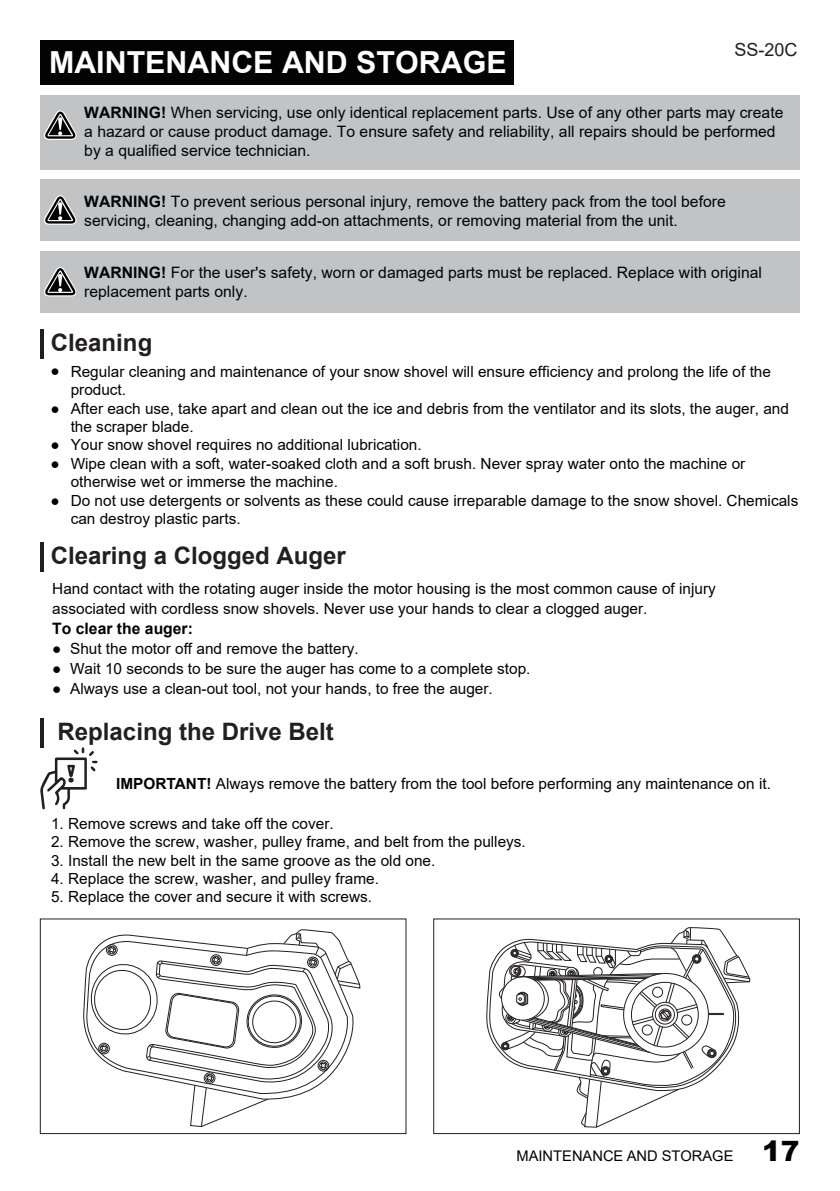
<style>
.page{position:relative;width:840px;height:1191px;background:#fff}
.page>*{position:absolute;margin:0;border:0;box-sizing:border-box;transform-origin:0 0}
.t1{font:700 30.4px "Arial";color:#fff}
.t2{font:700 24px "Arial";color:#231f20}
.t3{font:18px "Arial";color:#231f20}
.t4{font:15.8px/18.8px "Arial";color:#030303}
.t5{font:700 15.8px "Arial";color:#030303}
.t6{font:15.4px/18.4px "Arial";color:#030303}
.t7{font:14.6px "Arial";color:#030303}
.s1{font-weight:700}
.s2{font-weight:900;font-size:28px}
</style>
<div class="page">
<div style="left:40px;top:40px;width:473px;height:45px;background:#030303"></div>
<hr style="left:40px;top:718px;width:4px;height:29px;background:#231f20">
<hr style="left:40px;top:329px;width:4px;height:29px;background:#231f20">
<hr style="left:40px;top:542px;width:4px;height:29px;background:#231f20">
<svg style="left:40px;top:747px;width:58px;height:62px"></svg>
<div style="left:41px;top:95px;width:758px;height:74px;background:#c2c3c5"></div>
<svg style="left:44px;top:110px;width:33px;height:30px"></svg>
<div style="left:41px;top:180px;width:758px;height:61px;background:#c2c3c5"></div>
<svg style="left:44px;top:195px;width:33px;height:30px"></svg>
<div style="left:41px;top:251px;width:758px;height:62px;background:#c2c3c5"></div>
<svg style="left:44px;top:267px;width:33px;height:29px"></svg>
<div style="left:40px;top:918px;width:366px;height:216px;border:1px solid #231f20"></div>
<div style="left:433px;top:918px;width:366px;height:216px;border:1px solid #231f20"></div>
<svg style="left:87px;top:929px;width:273px;height:198px"></svg>
<svg style="left:486px;top:927px;width:264px;height:200px"></svg>
<h1 class="t1" style="left:49px;top:41px;width:459px">MAINTENANCE AND STORAGE</h1>
<p class="t3" style="left:734px;top:37px;width:65px">SS-20C</p>
<p class="t4" style="left:84px;top:103px;width:700px"><span class="s1">WARNING!</span> When servicing, use only identical replacement parts. Use of any other parts may create a hazard or cause product damage. To ensure safety and reliability, all repairs should be performed by a qualified service technician.</p>
<p class="t4" style="left:84px;top:192px;width:642px"><span class="s1">WARNING!</span> To prevent serious personal injury, remove the battery pack from the tool before servicing, cleaning, changing add-on attachments, or removing material from the unit.</p>
<p class="t4" style="left:84px;top:263px;width:678px"><span class="s1">WARNING!</span> For the user's safety, worn or damaged parts must be replaced. Replace with original replacement parts only.</p>
<h2 class="t2" style="left:51px;top:325px;width:103px">Cleaning</h2>
<p class="t6" style="left:51px;top:362px;width:11px">●</p>
<p class="t6" style="left:51px;top:399px;width:11px">●</p>
<p class="t6" style="left:51px;top:434px;width:11px;line-height:19.4px">● ●</p>
<p class="t6" style="left:51px;top:491px;width:11px">●</p>
<p class="t6" style="left:71px;top:362px;width:728px">Regular cleaning and maintenance of your snow shovel will ensure efficiency and prolong the life of the product.<br>After each use, take apart and clean out the ice and debris from the ventilator and its slots, the auger, and the scraper blade.<br>Your snow shovel requires no additional lubrication.<br>Wipe clean with a soft, water-soaked cloth and a soft brush. Never spray water onto the machine or otherwise wet or immerse the machine.<br>Do not use detergents or solvents as these could cause irreparable damage to the snow shovel. Chemicals can destroy plastic parts.</p>
<h2 class="t2" style="left:51px;top:538px;width:296px">Clearing a Clogged Auger</h2>
<p class="t6" style="left:52px;top:578px;width:664px;line-height:20px">Hand contact with the rotating auger inside the motor housing is the most common cause of injury associated with cordless snow shovels. Never use your hands to clear a clogged auger.</p>
<p class="t5" style="left:52px;top:617px;width:142px">To clear the auger:</p>
<p class="t6" style="left:52px;top:639px;width:308px">● Shut the motor off and remove the battery.</p>
<p class="t6" style="left:52px;top:659px;width:479px">● Wait 10 seconds to be sure the auger has come to a complete stop.</p>
<p class="t6" style="left:52px;top:679px;width:442px">● Always use a clean-out tool, not your hands, to free the auger.</p>
<h2 class="t2" style="left:57px;top:714px;width:278px">Replacing the Drive Belt</h2>
<p class="t6" style="left:116px;top:774px;width:656px"><span class="s1">IMPORTANT!</span> Always remove the battery from the tool before performing any maintenance on it.</p>
<p class="t6" style="left:51px;top:814px;width:284px">1. Remove screws and take off the cover.</p>
<p class="t6" style="left:51px;top:832px;width:476px">2. Remove the screw, washer, pulley frame, and belt from the pulleys.</p>
<p class="t6" style="left:51px;top:851px;width:385px">3. Install the new belt in the same groove as the old one.</p>
<p class="t6" style="left:51px;top:869px;width:329px">4. Replace the screw, washer, and pulley frame.</p>
<p class="t6" style="left:51px;top:887px;width:322px">5. Replace the cover and secure it with screws.</p>
<p class="t7" style="left:516px;top:1146px;width:284px">MAINTENANCE AND STORAGE <span class="s2">17</span></p>
</div>
